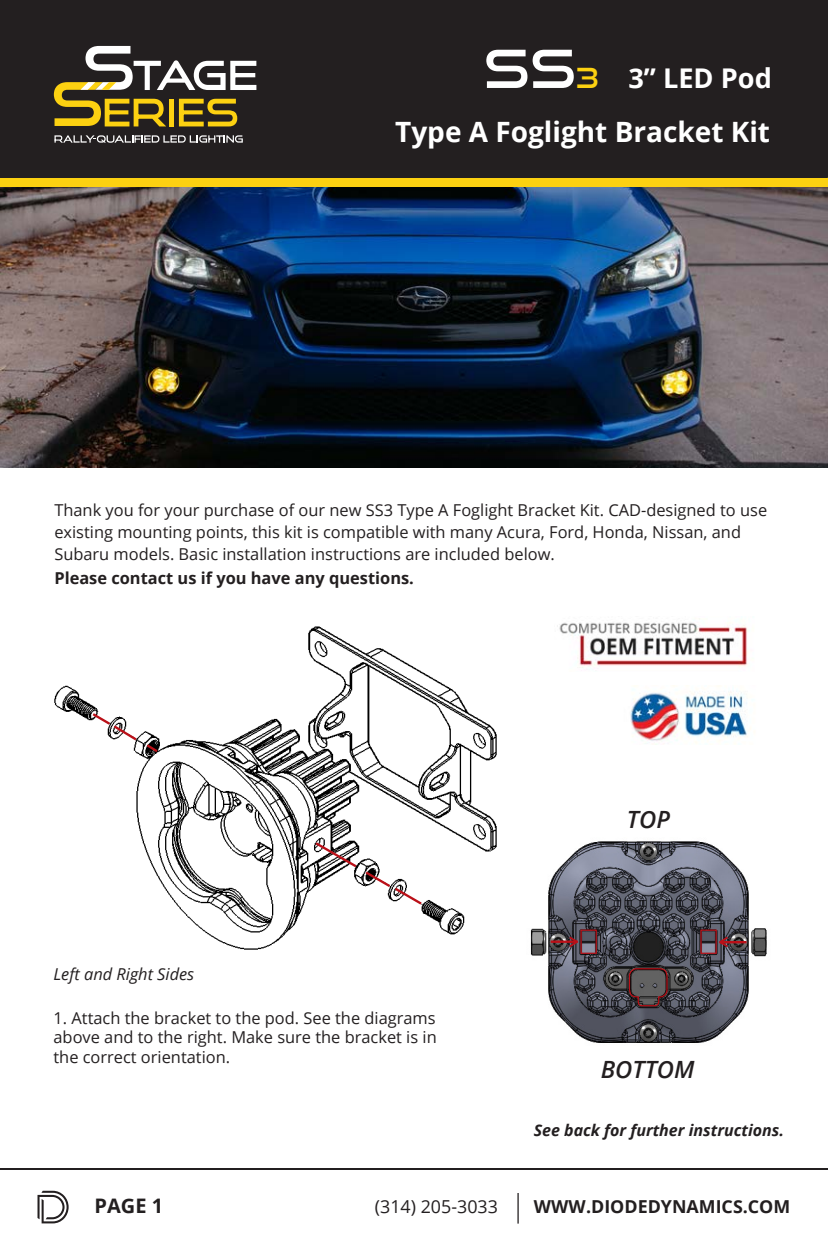
<style>
.page{position:relative;width:828px;height:1260px;background:#fff}
.page>*{position:absolute;margin:0;border:0;box-sizing:border-box;transform-origin:0 0}
.t1{font:52.6px "Good Times Rg";color:#fff}
.t2{font:700 28px "Open Sans";color:#fff}
.t3{font:700 27.2px "Open Sans";color:#fff}
.t4{font:italic 600 23.8px "Open Sans";color:#231f20}
.t5{font:700 20px "Open Sans";color:#231f20}
.t6{font:700 17.8px "Open Sans";color:#231f20}
.t7{font:17.8px "Open Sans";color:#231f20}
.t8{font:16.4px/19.6px "Open Sans";color:#231f20;text-align:justify}
.t9{font:700 16.4px "Open Sans";color:#231f20}
.t10{font:italic 16.4px "Open Sans";color:#231f20}
.t11{font:italic 700 16px "Open Sans";color:#231f20}
.s1{font-size:27.6px;color:#fcd111}
</style>
<div class="page">
<hr style="left:0;top:1168px;width:828px;height:2px;background:#231f20">
<hr style="left:517px;top:1193px;width:2px;height:31px;background:#231f20">
<svg style="left:38px;top:1191px;width:31px;height:32px"></svg>
<img style="left:0;top:187px;width:828px;height:281px">
<div style="left:0;top:106px;width:828px;height:81px;background:#fcd111"></div>
<div style="left:0;top:0;width:828px;height:178px;background:#231f20"></div>
<svg style="left:54px;top:135px;width:189px;height:8px;background:#737071"></svg>
<svg style="left:54px;top:46px;width:202px;height:80px"></svg>
<img style="left:54px;top:626px;width:443px;height:324px">
<svg style="left:313px;top:840px;width:111px;height:67px"></svg>
<svg style="left:90px;top:711px;width:70px;height:43px"></svg>
<img style="left:530px;top:841px;width:237px;height:202px">
<div style="left:581px;top:930px;width:16px;height:24px;border:1px solid #bb1018"></div>
<div style="left:700px;top:930px;width:17px;height:24px;border:1px solid #bb1018"></div>
<hr style="left:551px;top:941px;width:27px;height:2px;background:#bb1018">
<svg style="left:567px;top:935px;width:14px;height:14px"></svg>
<hr style="left:720px;top:941px;width:27px;height:2px;background:#bb1018">
<svg style="left:717px;top:935px;width:13px;height:14px"></svg>
<svg style="left:628px;top:967px;width:40px;height:41px;background:#554546"></svg>
<img style="left:630px;top:685px;width:121px;height:60px">
<img style="left:557px;top:618px;width:191px;height:53px">
<p class="t1" style="left:484px;top:37px;width:117px">SS<span class="s1">3</span></p>
<p class="t3" style="left:628px;top:59px;width:145px">3” LED Pod</p>
<p class="t2" style="left:395px;top:112px;width:377px">Type A Foglight Bracket Kit</p>
<p class="t8" style="left:54px;top:499px;width:714px;line-height:22px;text-align:left">Thank you for your purchase of our new SS3 Type A Foglight Bracket Kit. CAD-designed to use existing mounting points, this kit is compatible with many Acura, Ford, Honda, Nissan, and<br>Subaru models. Basic installation instructions are included below.</p>
<p class="t9" style="left:54px;top:566px;width:361px">Please contact us if you have any questions.</p>
<p class="t10" style="left:54px;top:963px;width:142px">Left and Right Sides</p>
<p class="t8" style="left:54px;top:1007px;width:385px">1. Attach the bracket to the pod. See the diagrams above and to the right. Make sure the bracket is in the correct orientation.</p>
<p class="t4" style="left:627px;top:803px;width:45px">TOP</p>
<p class="t4" style="left:601px;top:1053px;width:95px">BOTTOM</p>
<p class="t11" style="left:534px;top:1119px;width:252px">See back for further instructions.</p>
<p class="t5" style="left:95px;top:1191px;width:70px">PAGE 1</p>
<p class="t7" style="left:375px;top:1194px;width:125px">(314) 205-3033</p>
<p class="t6" style="left:534px;top:1194px;width:258px">WWW.DIODEDYNAMICS.COM</p>
</div>
